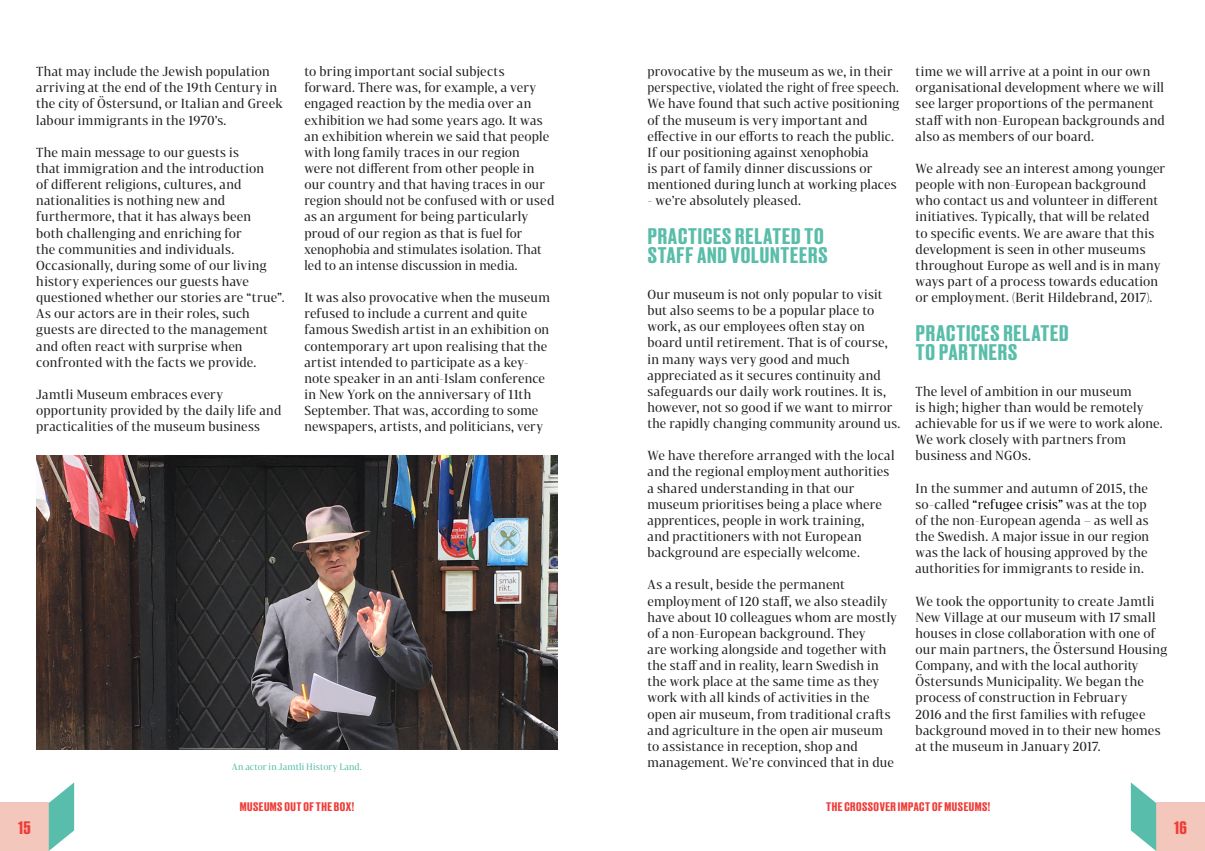
<style>
.page{position:relative;width:1205px;height:851px;background:#fff}
.page>*{position:absolute;margin:0;border:0;box-sizing:border-box;transform-origin:0 0}
.t1{font:500 21.25px/19.4px "Druk";letter-spacing:.03em;color:#58bda9;scale:1.29 1}
.t2{font:500 17px "Druk";color:#ef3d38;scale:1.29 1}
.t3{font:12.38px/16.1px "Bw Darius";letter-spacing:.015em;color:#231f20;scale:.9 1}
.t4{font:12.38px/16.1px "Bw Darius";letter-spacing:.015em;color:#231f20;scale:.89 1}
.t5{font:500 11.75px "Druk";letter-spacing:.03em;color:#ef3d38;scale:1.35 1}
.t6{font:8.75px "Bw Darius";letter-spacing:.02em;color:#58bda9;scale:.9 1}
.s1{color:#000}
</style>
<div class="page">
<div style="left:1156px;top:802px;width:49px;height:48px;background:#f4c7bc"></div>
<svg style="left:1131px;top:782px;width:25px;height:68px"></svg>
<div style="left:0;top:802px;width:49px;height:48px;background:#f4c7bc"></div>
<svg style="left:49px;top:782px;width:25px;height:68px"></svg>
<img style="left:36px;top:455px;width:521px;height:294px">
<p class="t3" style="left:36px;top:63px;width:275px">That may include the Jewish population arriving at the end of the 19th Century in the city of Östersund, or Italian and Greek labour immigrants in the 1970’s.</p>
<p class="t3" style="left:36px;top:143px;width:277px">The main message to our guests is<br>that immigration and the introduction<br>of different religions, cultures, and nationalities is nothing new and furthermore, that it has always been<br>both challenging and enriching for<br>the communities and individuals.<br>Occasionally, during some of our living history experiences our guests have questioned whether our stories are “true”.<br>As our actors are in their roles, such guests are directed to the management and often react with surprise when confronted with the facts we provide.</p>
<p class="t3" style="left:36px;top:385px;width:274px">Jamtli Museum embraces every opportunity provided by the daily life and practicalities of the museum business</p>
<p class="t3" style="left:304px;top:63px;width:279px">to bring important social subjects forward. There was, for example, a very engaged reaction by the media over an exhibition we had some years ago. It was an exhibition wherein we said that people with long family traces in our region<br>were not different from other people in our country and that having traces in our region should not be confused with or used as an argument for being particularly proud of our region as that is fuel for xenophobia and stimulates isolation. That led to an intense discussion in media.</p>
<p class="t3" style="left:304px;top:289px;width:274px">It was also provocative when the museum refused to include a current and quite famous Swedish artist in an exhibition on contemporary art upon realising that the artist intended to participate as a key&shy;note speaker in an anti-Islam conference in New York on the anniversary of 11th September. That was, according to some newspapers, artists, and politicians, very</p>
<p class="t6" style="left:232px;top:760px;width:146px">An actor in Jamtli History Land.</p>
<p class="t4" style="left:647px;top:63px;width:284px">provocative by the museum as we, in their perspective, violated the right of free speech.<br>We have found that such active positioning of the museum is very important and effective in our efforts to reach the public.<br>If our positioning against xenophobia<br>is part of family dinner discussions or mentioned during lunch at working places</p>
<p class="t3" style="left:647px;top:192px;width:172px">- we’re absolutely pleased.</p>
<h1 class="t1" style="left:648px;top:225px;width:141px">PRACTICES RELATED TO<br>STAFF AND VOLUNTEERS</h1>
<p class="t3" style="left:647px;top:285px;width:282px">Our museum is not only popular to visit but also seems to be a popular place to work, as our employees often stay on board until retirement. That is of course, in many ways very good and much appreciated as it secures continuity and safeguards our daily work routines. It is, however, not so good if we want to mirror the rapidly changing community around us.</p>
<p class="t3" style="left:647px;top:447px;width:276px">We have therefore arranged with the local and the regional employment authorities a shared understanding in that our museum prioritises being a place where apprentices, people in work training,<br>and practitioners with not European background are especially welcome.</p>
<p class="t3" style="left:647px;top:576px;width:279px">As a result, beside the permanent employment of 120 staff, we also steadily have about 10 colleagues whom are mostly of a non-European background. They<br>are working alongside and together with the staff and in reality, learn Swedish in the work place at the same time as they work with all kinds of activities in the open air museum, from traditional crafts and agriculture in the open air museum to assistance in reception, shop and management. We’re convinced that in due</p>
<p class="t3" style="left:915px;top:63px;width:278px">time we will arrive at a point in our own organisational development where we will see larger proportions of the permanent staff with non-European backgrounds and also as members of our board.</p>
<p class="t3" style="left:915px;top:159px;width:279px">We already see an interest among younger people with non-European background who contact us and volunteer in different initiatives. Typically, that will be related<br>to specific events. We are aware that this development is seen in other museums throughout Europe as well and is in many ways part of a process towards education or employment. (Berit Hildebrand, 2017).</p>
<h1 class="t1" style="left:916px;top:322px;width:120px">PRACTICES RELATED<br>TO PARTNERS</h1>
<p class="t3" style="left:915px;top:382px;width:276px">The level of ambition in our museum<br>is high; higher than would be remotely achievable for us if we were to work alone.<br>We work closely with partners from business and NGOs.</p>
<p class="t3" style="left:915px;top:479px;width:261px">In the summer and autumn of 2015, the so-called <span class="s1">“refugee crisis”</span> was at the top of the non-European agenda – as well as the Swedish. A major issue in our region was the lack of housing approved by the authorities for immigrants to reside in.</p>
<p class="t3" style="left:915px;top:592px;width:281px">We took the opportunity to create Jamtli New Village at our museum with 17 small houses in close collaboration with one of our main partners, the Östersund Housing Company, and with the local authority Östersunds Municipality. We began the process of construction in February<br>2016 and the first families with refugee background moved in to their new homes at the museum in January 2017.</p>
<h2 class="t2" style="left:18px;top:815px;width:11px">15</h2>
<p class="t5" style="left:240px;top:798px;width:86px">MUSEUMS OUT OF THE BOX!</p>
<p class="t5" style="left:826px;top:798px;width:123px">THE CROSSOVER IMPACT OF MUSEUMS!</p>
<h2 class="t2" style="left:1174px;top:815px;width:11px">16</h2>
</div>
